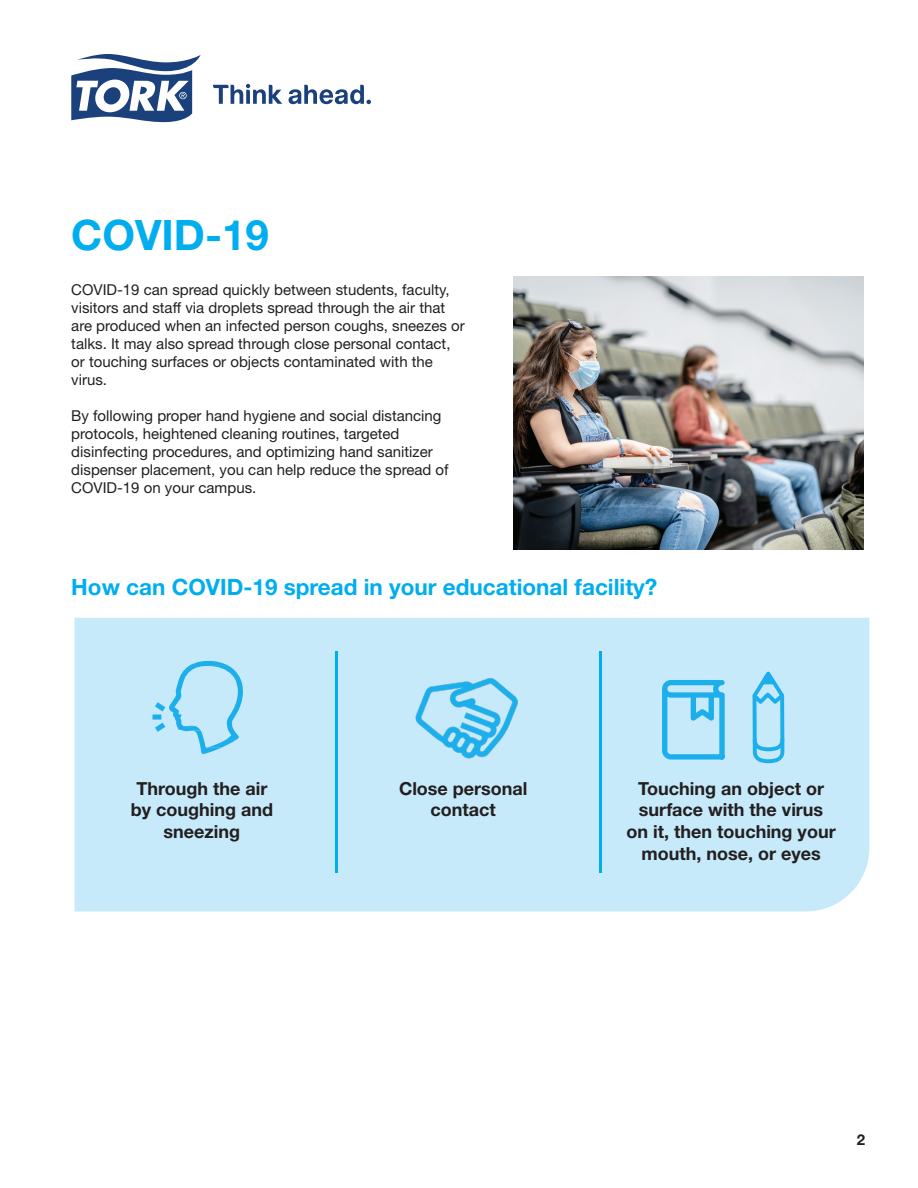
<style>
.page{position:relative;width:918px;height:1188px;background:#fff}
.page>*{position:absolute;margin:0;border:0;box-sizing:border-box;transform-origin:0 0}
.t1{font:700 42px "Helvetica Neue LT Std";color:#00aeef}
.t2{font:700 22.5px "Helvetica Neue LT Std";color:#00aeef}
.t3{font:700 18px/21.6px "Helvetica Neue LT Std";color:#231f20;text-align:center}
.Copy{font:15px/18px "Helvetica Neue LT Std";color:#231f20}
.t4{font:700 15px "Helvetica Neue LT Std";color:#231f20}
</style>
<div class="page">
<svg style="left:213px;top:84px;width:69px;height:20px"></svg>
<svg style="left:289px;top:85px;width:82px;height:19px"></svg>
<svg style="left:71px;top:54px;width:130px;height:68px"></svg>
<img style="left:514px;top:276px;width:350px;height:273px">
<div style="left:75px;top:618px;width:794px;height:294px;background:#c6eafa"></div>
<svg style="left:153px;top:661px;width:90px;height:93px;background:#a8dff7"></svg>
<img style="left:413px;top:676px;width:106px;height:89px">
<hr style="left:599px;top:651px;width:3px;height:222px;background:#00aeef">
<hr style="left:336px;top:651px;width:2px;height:222px;background:#00aeef">
<svg style="left:662px;top:671px;width:157px;height:101px;background:#a5def7"></svg>
<p class="t1" style="left:71px;top:209px;width:199px">COVID-19</p>
<p class="Copy" style="left:71px;top:281px;width:395px">COVID-19 can spread quickly between students, faculty, visitors and staff via droplets spread through the air that are produced when an infected person coughs, sneezes or talks. It may also spread through close personal contact, or touching surfaces or objects contaminated with the virus.</p>
<p class="Copy" style="left:71px;top:407px;width:379px">By following proper hand hygiene and social distancing protocols, heightened cleaning routines, targeted disinfecting procedures, and optimizing hand sanitizer dispenser placement, you can help reduce the spread of COVID-19 on your campus.</p>
<p class="t2" style="left:71px;top:573px;width:588px">How can COVID-19 spread in your educational facility?</p>
<p class="t3" style="left:131px;top:777px;width:144px">Through the air by coughing and sneezing</p>
<p class="t3" style="left:399px;top:777px;width:130px">Close personal contact</p>
<p class="t3" style="left:627px;top:777px;width:211px">Touching an object or surface with the virus on it, then touching your mouth, nose, or eyes</p>
<p class="t4" style="left:857px;top:1130px;width:10px">2</p>
</div>
